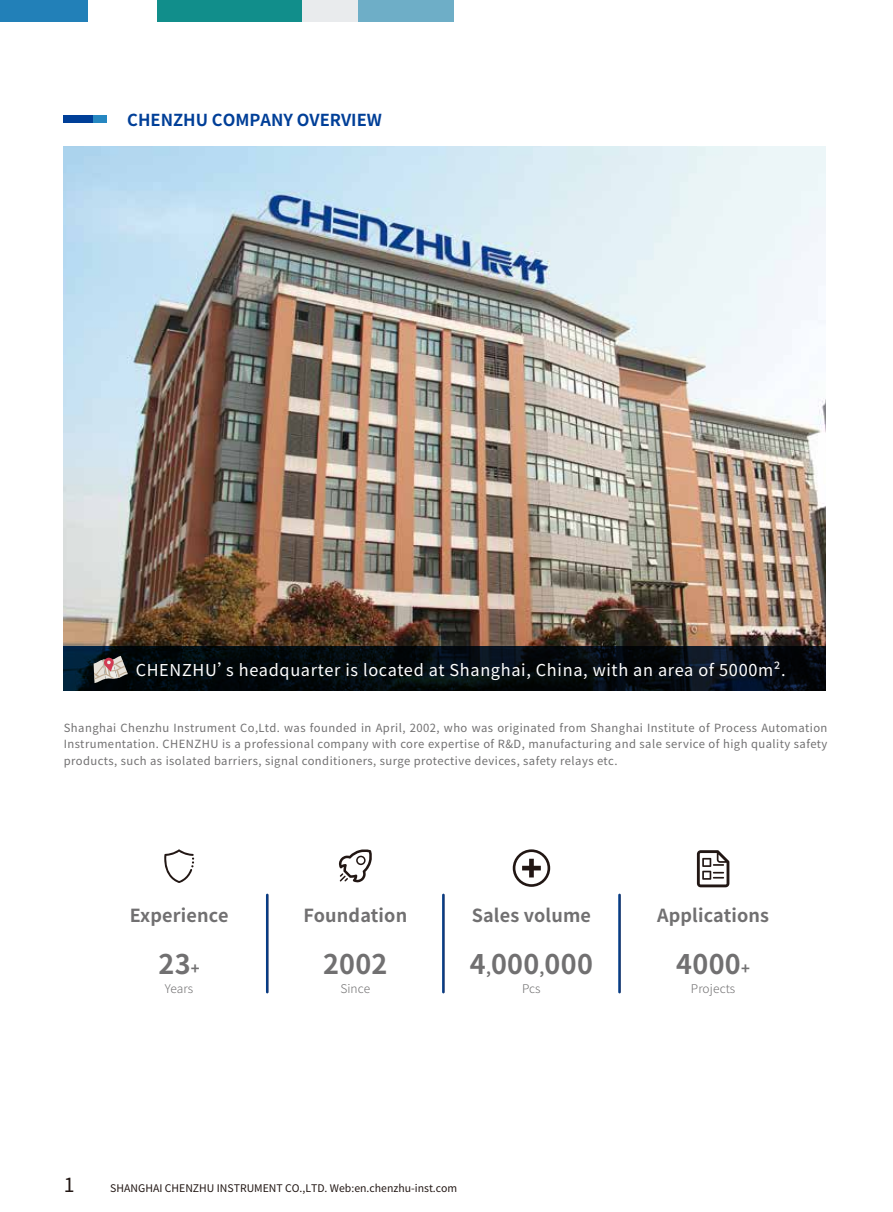
<style>
.page{position:relative;width:893px;height:1212px;background:#fff}
.page>*{position:absolute;margin:0;border:0;box-sizing:border-box;transform-origin:0 0}
.t1{font:700 27px "Source Han Sans CN";letter-spacing:.01em;color:#717071}
.t2{font:19.5px "Source Han Sans CN";color:#221714}
.t3{font:700 18px "Source Han Sans CN";letter-spacing:.01em;color:#717071}
.t4{font:700 16.5px "Source Han Sans CN";color:#003f98}
.t5{font:16.35px "Source Han Sans CN";letter-spacing:.04em;color:#fff}
.t6{font:300 12px "Source Han Sans CN";letter-spacing:.01em;color:#717071}
.t7{font:11.25px/16.5px "Source Han Sans CN";letter-spacing:.04em;color:#717071;text-align:justify}
.t8{font:10.5px "Source Han Sans CN";color:#221714}
.s1{font-size:15px}
</style>
<div class="page">
<div style="left:0;top:0;width:88px;height:22px;background:#2280b8"></div>
<div style="left:157px;top:0;width:145px;height:22px;background:#118e8b"></div>
<div style="left:302px;top:0;width:56px;height:22px;background:#e9ebed"></div>
<div style="left:358px;top:0;width:96px;height:22px;background:#6eaec7"></div>
<div style="left:68px;top:115px;width:39px;height:8px;background:#2687c1"></div>
<div style="left:64px;top:115px;width:29px;height:8px;background:#003f98"></div>
<img style="left:64px;top:147px;width:762px;height:499px">
<svg style="left:64px;top:646px;width:762px;height:44px;background:#030b11"></svg>
<svg style="left:94px;top:656px;width:34px;height:27px"></svg>
<svg style="left:266px;top:894px;width:3px;height:99px"></svg>
<svg style="left:442px;top:894px;width:3px;height:99px"></svg>
<svg style="left:618px;top:894px;width:3px;height:99px"></svg>
<svg style="left:164px;top:849px;width:30px;height:34px"></svg>
<svg style="left:513px;top:849px;width:37px;height:38px"></svg>
<svg style="left:339px;top:849px;width:33px;height:33px"></svg>
<svg style="left:697px;top:850px;width:32px;height:37px"></svg>
<h3 class="t4" style="left:127px;top:110px;width:256px">CHENZHU COMPANY OVERVIEW</h3>
<h3 class="t5" style="left:136px;top:661px;width:652px">CHENZHU’s headquarter is located at Shanghai, China, with an area of 5000m².</h3>
<p class="t7" style="left:64px;top:719px;width:765px">Shanghai Chenzhu Instrument Co,Ltd. was founded in April, 2002, who was originated from Shanghai Institute of Process Automation Instrumentation. CHENZHU is a professional company with core expertise of R&amp;D, manufacturing and sale service of high quality safety products, such as isolated barriers, signal conditioners, surge protective devices, safety relays etc.</p>
<h3 class="t3" style="left:130px;top:905px;width:100px">Experience</h3>
<h1 class="t1" style="left:159px;top:949px;width:43px">23<span class="s1">+</span></h1>
<p class="t6" style="left:165px;top:982px;width:30px">Years</p>
<h3 class="t3" style="left:303px;top:905px;width:105px">Foundation</h3>
<h1 class="t1" style="left:323px;top:949px;width:66px">2002</h1>
<p class="t6" style="left:340px;top:982px;width:31px">Since</p>
<h3 class="t3" style="left:472px;top:905px;width:121px">Sales volume</h3>
<h1 class="t1" style="left:470px;top:949px;width:124px">4<span class="s1">,</span>000<span class="s1">,</span>000</h1>
<p class="t6" style="left:522px;top:982px;width:20px">Pcs</p>
<h3 class="t3" style="left:657px;top:905px;width:114px">Applications</h3>
<h1 class="t1" style="left:676px;top:949px;width:75px">4000<span class="s1">+</span></h1>
<p class="t6" style="left:691px;top:982px;width:46px">Projects</p>
<h2 class="t2" style="left:64px;top:1174px;width:12px">1</h2>
<p class="t8" style="left:110px;top:1182px;width:348px">SHANGHAI CHENZHU INSTRUMENT CO.,LTD. Web:en.chenzhu-inst.com</p>
</div>
